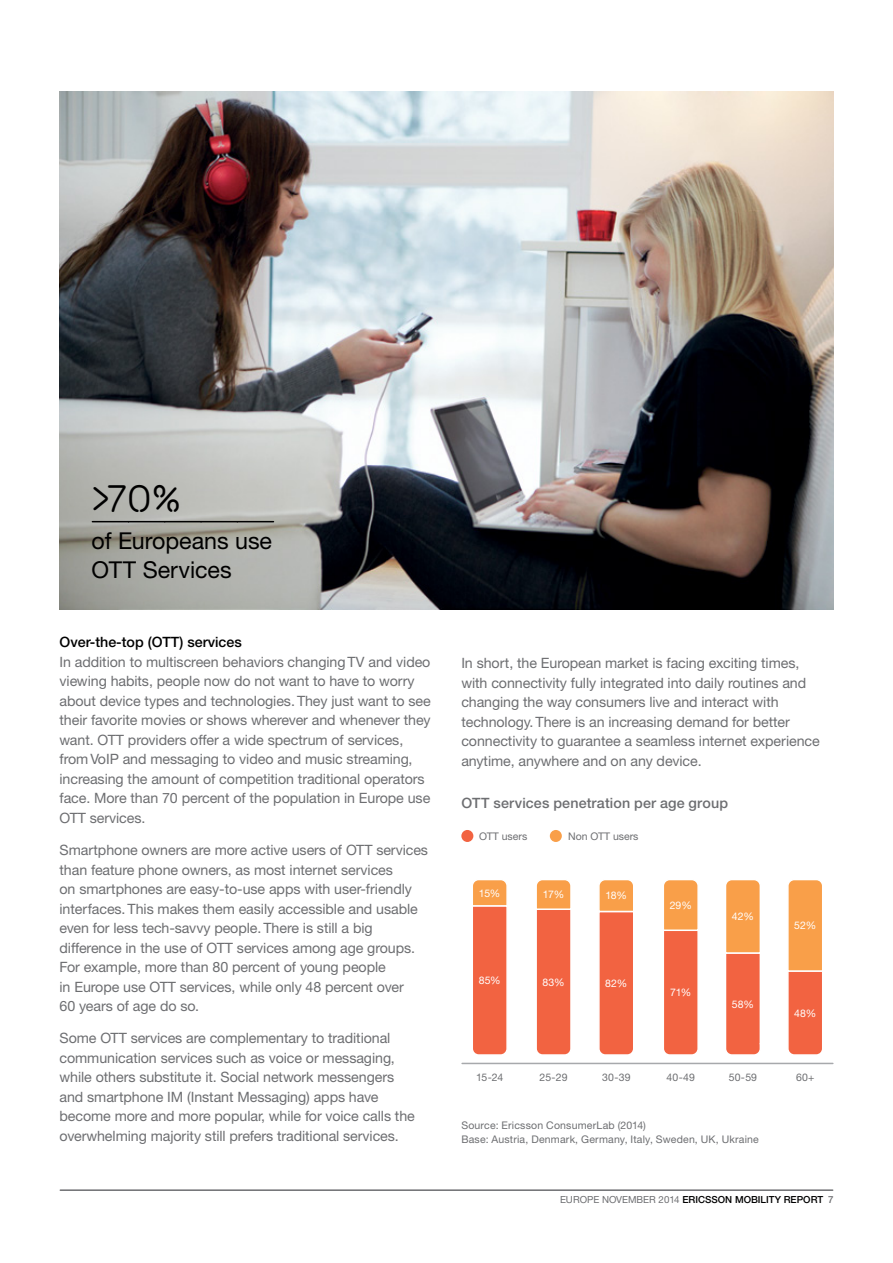
<style>
.page{position:relative;width:893px;height:1263px;background:#fff}
.page>*{position:absolute;margin:0;border:0;box-sizing:border-box;transform-origin:0 0}
.t1{font:38.25px "Ericsson Capital";color:#000}
.t2{font:23.25px/28.5px "Ericsson Sans";color:#000}
.t3{font:14.25px/19.5px "Ericsson Sans";letter-spacing:-.005em;color:#6d6e71}
.t4{font:500 14.25px "Ericsson Sans";letter-spacing:.01em;color:#6d6e71}
.t5{font:500 14.25px "Ericsson Sans";color:#000}
.t6{font:10.5px/13.5px "Ericsson Sans";letter-spacing:.02em;color:#6d6e71}
.t7{font:10.5px "Ericsson Sans";letter-spacing:.01em;color:#fff}
.t8{font:10.5px "Ericsson Sans";color:#6d6e71}
.t9{font:500 9.75px "Ericsson Sans";color:#000}
.s1{font-weight:400;color:#6d6e71}
.s2{color:#6d6e71}
</style>
<div class="page">
<hr style="left:60px;top:1189px;width:773px;height:2px;background:#6d6e71">
<img style="left:60px;top:91px;width:773px;height:518px">
<div style="left:461px;top:830px;width:12px;height:12px;background:#f26341;border-radius:50%"></div>
<div style="left:550px;top:830px;width:12px;height:12px;background:#f99f49;border-radius:50%"></div>
<hr style="left:462px;top:1063px;width:371px;height:1px;background:#a7a9ac">
<svg style="left:473px;top:880px;width:34px;height:175px;background:#f37149"></svg>
<svg style="left:536px;top:880px;width:35px;height:175px;background:#f3764e"></svg>
<svg style="left:599px;top:880px;width:34px;height:175px;background:#f37349"></svg>
<svg style="left:664px;top:880px;width:34px;height:175px;background:#f4794a"></svg>
<svg style="left:726px;top:880px;width:34px;height:175px;background:#f5814b"></svg>
<svg style="left:788px;top:880px;width:34px;height:175px;background:#f5874c"></svg>
<svg style="left:92px;top:521px;width:181px;height:1px"></svg>
<h1 class="t1" style="left:92px;top:477px;width:90px">&gt;70%</h1>
<h2 class="t2" style="left:92px;top:527px;width:182px">of Europeans use<br>OTT Services</h2>
<p class="t5" style="left:60px;top:634px;width:184px">Over-the-top (OTT) services</p>
<p class="t3" style="left:60px;top:652px;width:373px">In addition to multiscreen behaviors changing TV and video viewing habits, people now do not want to have to worry about device types and technologies. They just want to see their favorite movies or shows wherever and whenever they want. OTT providers offer a wide spectrum of services, from VoIP and messaging to video and music streaming, increasing the amount of competition traditional operators face. More than 70 percent of the population in Europe use OTT services.</p>
<p class="t3" style="left:60px;top:840px;width:370px">Smartphone owners are more active users of OTT services than feature phone owners, as most internet services<br>on smartphones are easy-to-use apps with user-friendly interfaces. This makes them easily accessible and usable even for less tech-savvy people. There is still a big difference in the use of OTT services among age groups.<br>For example, more than 80 percent of young people<br>in Europe use OTT services, while only 48 percent over<br>60 years of age do so.</p>
<p class="t3" style="left:60px;top:1029px;width:357px">Some OTT services are complementary to traditional communication services such as voice or messaging, while others substitute it. Social network messengers and smartphone IM (Instant Messaging) apps have become more and more popular, while for voice calls the overwhelming majority still prefers traditional services.</p>
<p class="t3" style="left:461px;top:653px;width:360px">In short, the European market is facing exciting times, with connectivity fully integrated into daily routines and changing the way consumers live and interact with technology. There is an increasing demand for better connectivity to guarantee a seamless internet experience anytime, anywhere and on any device.</p>
<p class="t4" style="left:461px;top:795px;width:268px">OTT services penetration per age group</p>
<p class="t8" style="left:479px;top:830px;width:50px">OTT users</p>
<p class="t8" style="left:568px;top:830px;width:72px">Non OTT users</p>
<p class="t7" style="left:479px;top:887px;width:23px">15%</p>
<p class="t7" style="left:479px;top:975px;width:24px">85%</p>
<p class="t7" style="left:543px;top:889px;width:23px">17%</p>
<p class="t7" style="left:542px;top:976px;width:24px">83%</p>
<p class="t7" style="left:605px;top:890px;width:23px">18%</p>
<p class="t7" style="left:605px;top:977px;width:24px">82%</p>
<p class="t7" style="left:670px;top:899px;width:24px">29%</p>
<p class="t7" style="left:670px;top:987px;width:23px">71%</p>
<p class="t7" style="left:732px;top:910px;width:24px">42%</p>
<p class="t7" style="left:732px;top:998px;width:24px">58%</p>
<p class="t7" style="left:794px;top:919px;width:24px">52%</p>
<p class="t7" style="left:794px;top:1007px;width:24px">48%</p>
<p class="t6" style="left:476px;top:1071px;width:29px">15-24</p>
<p class="t6" style="left:540px;top:1071px;width:29px">25-29</p>
<p class="t6" style="left:602px;top:1071px;width:30px">30-39</p>
<p class="t6" style="left:666px;top:1071px;width:30px">40-49</p>
<p class="t6" style="left:729px;top:1071px;width:30px">50-59</p>
<p class="t6" style="left:796px;top:1071px;width:20px">60+</p>
<p class="t6" style="left:461px;top:1119px;width:299px">Source: Ericsson ConsumerLab (2014)<br>Base: Austria, Denmark, Germany, Italy, Sweden, UK, Ukraine</p>
<p class="t9" style="left:560px;top:1194px;width:275px"><span class="s1">EUROPE NOVEMBER 2014</span> ERICSSON MOBILITY REPORT <span class="s2">7</span></p>
</div>
